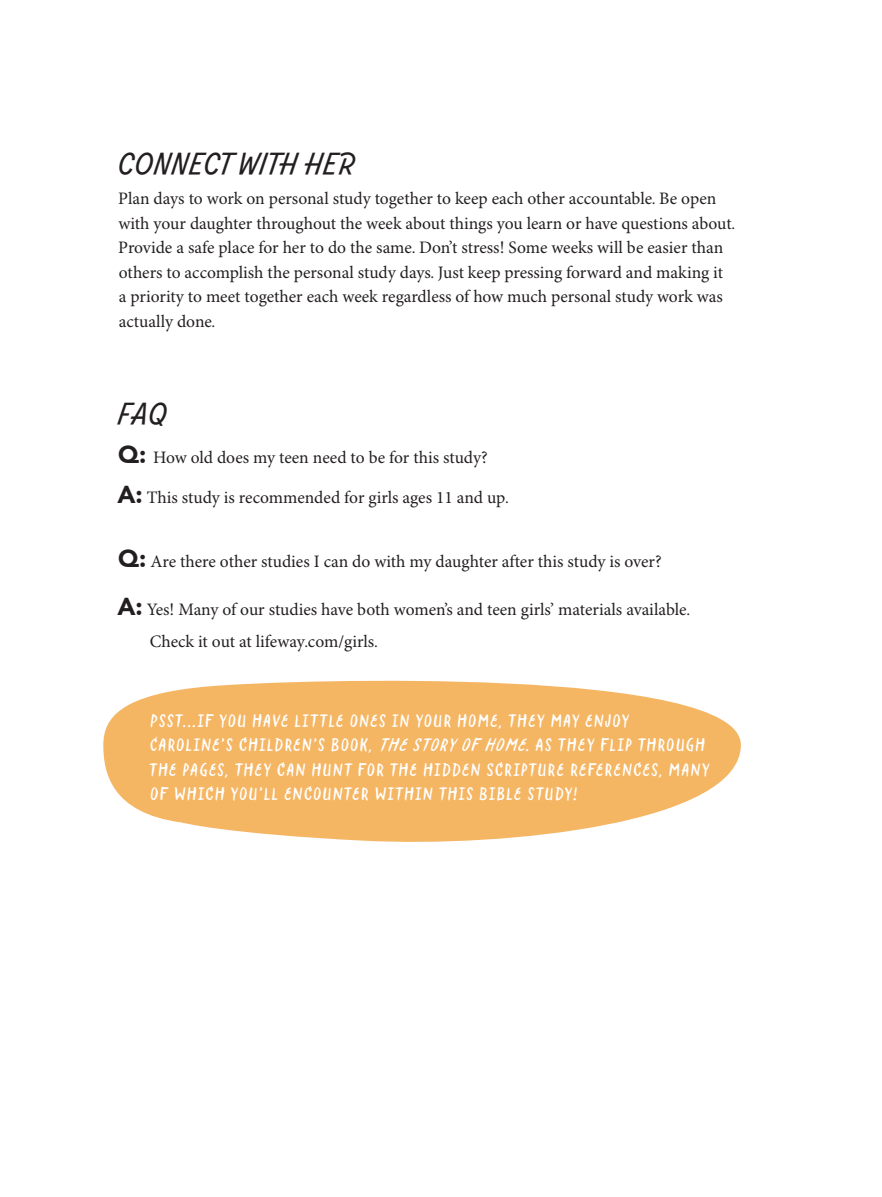
<style>
.page{position:relative;width:882px;height:1197px;background:#fff}
.page>*{position:absolute;margin:0;border:0;box-sizing:border-box;transform-origin:0 0}
.LGsubhead{font:600 28px "Alkaline";letter-spacing:.05em;color:#231f20}
.Body_No_Indent{font:17.5px/24.5px "Minion Pro";letter-spacing:-.005em;color:#231f20}
.Body_No_Indent-2{font:17.5px/24.5px "Lullabies Text";color:#fff}
.s1{font-family:"Avenir";font-weight:900;font-size:24.5px}
.s2{font-style:italic}
</style>
<div class="page">
<svg style="left:103px;top:680px;width:638px;height:162px;fill:#f5b664"></svg>
<p class="LGsubhead" style="left:118px;top:146px;width:238px">CONNECT WITH HER</p>
<p class="Body_No_Indent" style="left:118px;top:187px;width:618px">Plan days to work on personal study together to keep each other accountable. Be open with your daughter throughout the week about things you learn or have questions about.<br>Provide a safe place for her to do the same. Don’t stress! Some weeks will be easier than others to accomplish the personal study days. Just keep pressing forward and making it<br>a priority to meet together each week regardless of how much personal study work was actually done.</p>
<p class="LGsubhead" style="left:118px;top:396px;width:50px">FAQ</p>
<p class="Body_No_Indent" style="left:118px;top:445px;width:371px"><span class="s1">Q:</span> How old does my teen need to be for this study?</p>
<p class="Body_No_Indent" style="left:117px;top:486px;width:392px"><span class="s1">A:</span> This study is recommended for girls ages 11 and up.</p>
<p class="Body_No_Indent" style="left:118px;top:550px;width:545px"><span class="s1">Q:</span> Are there other studies I can do with my daughter after this study is over?</p>
<p class="Body_No_Indent" style="left:117px;top:598px;width:574px"><span class="s1">A:</span> Yes! Many of our studies have both women’s and teen girls’ materials available.</p>
<p class="Body_No_Indent" style="left:150px;top:630px;width:229px">Check it out at lifeway.com/girls.</p>
<p class="Body_No_Indent-2" style="left:148px;top:709px;width:563px">PSST...IF YOU HAVE LITTLE ONES IN YOUR HOME, THEY MAY ENJOY CAROLINE’S CHILDREN’S BOOK, <span class="s2">THESTORYOFHOME</span>. AS THEY FLIP THROUGH THE PAGES, THEY CAN HUNT FOR THE HIDDEN SCRIPTURE REFERENCES, MANY OF WHICH YOU’LL ENCOUNTER WITHIN THIS BIBLE STUDY!</p>
</div>
